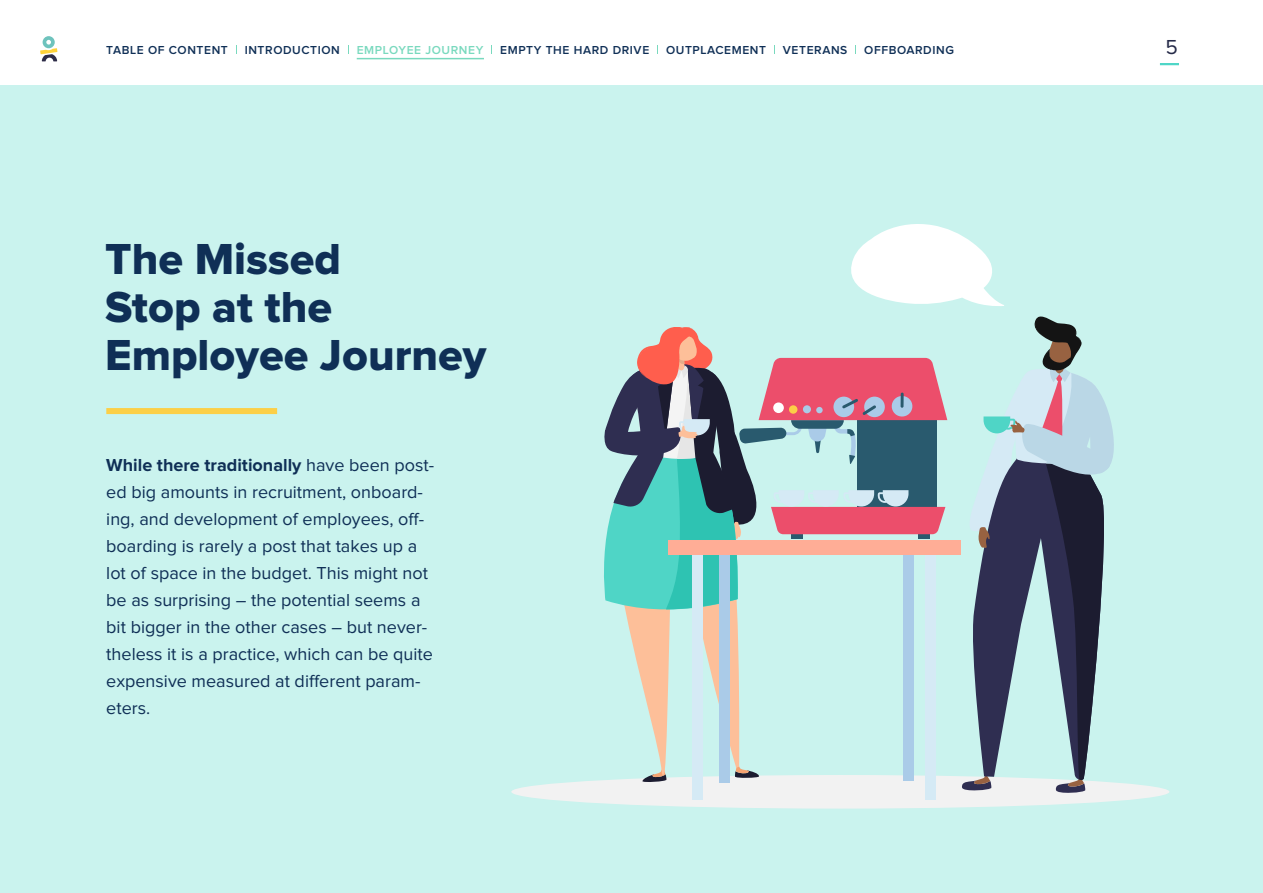
<style>
.page{position:relative;width:1263px;height:893px;background:#fff}
.page>*{position:absolute;margin:0;border:0;box-sizing:border-box;transform-origin:0 0}
.t1{font:45px/48px "Proxima Nova Extrabld";color:#0f2f56}
.t2{font:21px "Proxima Nova";color:#252a48}
.t3{font:18px/27px "Proxima Nova";color:#0f2f56}
.t4{font:600 12px "Proxima Nova";letter-spacing:.05em;color:#0f2f56}
.t5{font:600 12px "Proxima Nova";letter-spacing:.05em;color:#79d9be}
.s1{font-weight:700}
</style>
<div class="page">
<svg style="left:1160px;top:63px;width:19px;height:2px"></svg>
<svg style="left:40px;top:36px;width:17px;height:25px"></svg>
<div style="left:0;top:85px;width:1263px;height:808px;background:#caf3ee"></div>
<div style="left:106px;top:408px;width:171px;height:6px;background:#fccf47"></div>
<div style="left:511px;top:775px;width:658px;height:34px;background:#f2f2f2;border-radius:50%"></div>
<svg style="left:593px;top:224px;width:523px;height:571px"></svg>
<hr style="left:357px;top:58px;width:127px;height:1px;background:#79d9be">
<p class="t4" style="left:106px;top:45px;width:123px">TABLE OF CONTENT</p>
<p class="t4" style="left:245px;top:45px;width:97px">INTRODUCTION</p>
<p class="t5" style="left:357px;top:45px;width:128px">EMPLOYEE JOURNEY</p>
<p class="t4" style="left:500px;top:45px;width:151px">EMPTY THE HARD DRIVE</p>
<p class="t4" style="left:666px;top:45px;width:101px">OUTPLACEMENT</p>
<p class="t4" style="left:783px;top:45px;width:66px">VETERANS</p>
<p class="t4" style="left:864px;top:45px;width:91px">OFFBOARDING</p>
<p class="t2" style="left:1165px;top:35px;width:14px">5</p>
<h1 class="t1" style="left:105px;top:237px;width:383px">The Missed<br>Stop at the<br>Employee Journey</h1>
<p class="t3" style="left:106px;top:453px;width:329px"><span class="s1">While there traditionally</span> have been post&shy;ed big amounts in recruitment, onboard&shy;ing, and development of employees, off&shy;boarding is rarely a post that takes up a lot of space in the budget. This might not be as surprising – the potential seems a bit bigger in the other cases – but never&shy;theless it is a practice, which can be quite expensive measured at different param&shy;eters.</p>
</div>
